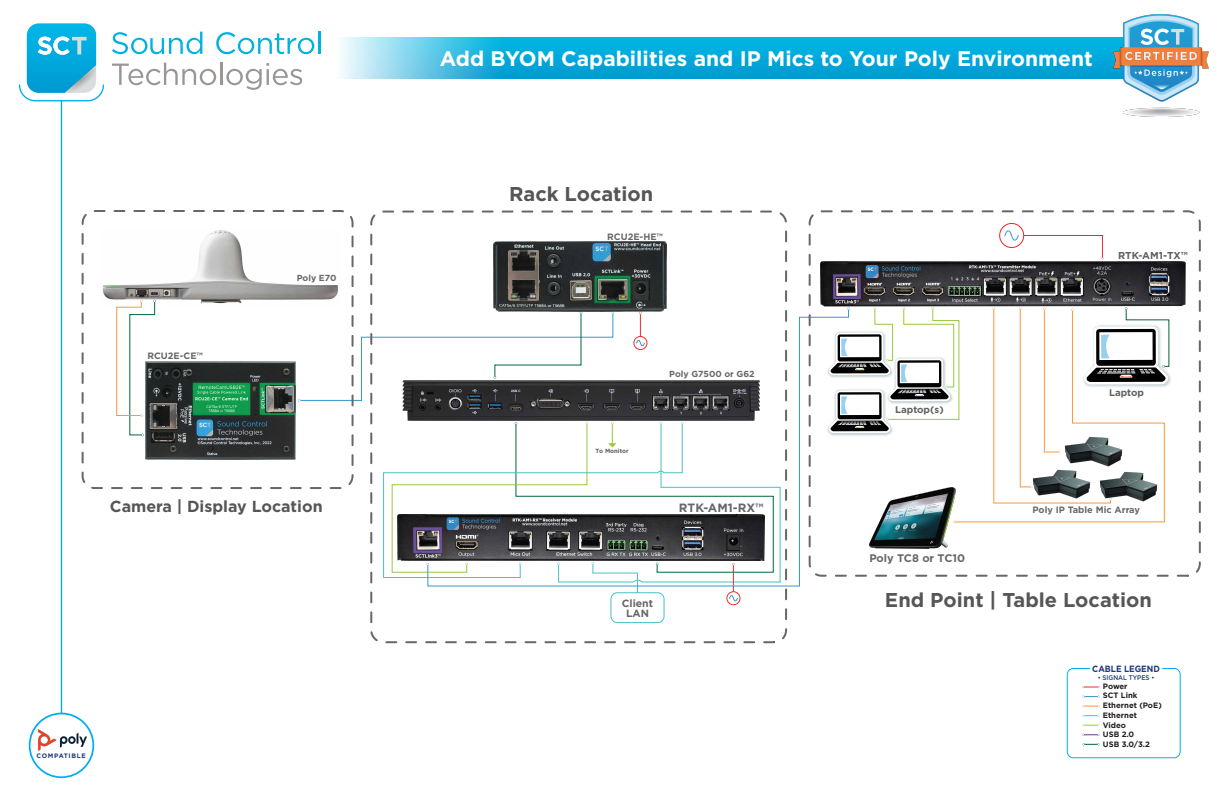
<style>
.page{position:relative;width:1224px;height:792px;background:#fff}
.page>*{position:absolute;margin:0;border:0;box-sizing:border-box;transform-origin:0 0}
.t1{font:700 21px "Gotham";color:#fff}
.t2{font:700 20px "Gotham";color:#575555}
.t3{font:700 16px "Gotham";color:#575555}
.t4{font:700 12px "Gotham";color:#666767}
.t5{font:700 11px "Gotham";color:#666867}
.t6{font:700 10.5px/9.8px "Gotham";color:#666767;text-align:center}
.t7{font:700 10px "Gotham";color:#5f5f5f}
.t8{font:700 9.7px "Gotham";color:#5f605f}
.t9{font:700 9.2px "Gotham";color:#666867}
.t10{font:700 9.2px "Gotham";color:#666767}
.t11{font:700 9px "Gotham HTF";color:#1c3979;scale:.92 1}
.t12{font:700 8.8px "Gotham";color:#666767}
.t13{font:700 7.8px/9.7px "Gotham";color:#231f20}
.t14{font:500 6.7px "Gotham HTF";color:#1c3979;scale:.92 1}
.t15{font:700 6.4px "Gotham HTF";letter-spacing:.1em;color:#1c3979}
.t16{font:700 6px "Gotham";letter-spacing:-.005em;color:#5f605f}
</style>
<div class="page">
<div style="left:1px;top:38px;width:1193px;height:40px;background:linear-gradient(to bottom,#00b7e4,#009ad2)"></div>
<svg style="left:1px;top:38px;width:531px;height:40px"></svg>
<img style="left:1113px;top:15px;width:95px;height:101px">
<svg style="left:112px;top:32px;width:90px;height:22px"></svg>
<svg style="left:216px;top:32px;width:98px;height:22px"></svg>
<hr style="left:318px;top:32px;width:3px;height:22px;background:#00b1e2">
<svg style="left:112px;top:63px;width:104px;height:22px"></svg>
<hr style="left:220px;top:63px;width:2px;height:22px;background:#9a9694">
<svg style="left:226px;top:63px;width:76px;height:27px"></svg>
<svg style="left:18px;top:23px;width:87px;height:79px"></svg>
<hr style="left:61px;top:101px;width:1px;height:640px;background:#00aeef">
<div style="left:30px;top:714px;width:63px;height:63px;background:#fff;border-radius:50%"></div>
<div style="left:29px;top:713px;width:65px;height:65px;border:2px solid #00aeef;border-radius:50%"></div>
<img style="left:38px;top:730px;width:48px;height:21px">
<img style="left:102px;top:230px;width:236px;height:74px">
<img style="left:403px;top:402px;width:24px;height:19px">
<img style="left:820px;top:261px;width:365px;height:46px">
<div style="left:999px;top:223px;width:25px;height:25px;border:1px solid #ea2527;border-radius:50%"></div>
<svg style="left:1003px;top:230px;width:101px;height:30px"></svg>
<img style="left:850px;top:433px;width:41px;height:3px">
<svg style="left:954px;top:309px;width:211px;height:214px"></svg>
<svg style="left:993px;top:307px;width:177px;height:197px"></svg>
<img style="left:869px;top:488px;width:87px;height:61px">
<img style="left:1064px;top:437px;width:58px;height:30px">
<img style="left:1032px;top:469px;width:58px;height:31px">
<img style="left:1099px;top:472px;width:58px;height:30px">
<svg style="left:383px;top:472px;width:8px;height:106px"></svg>
<div style="left:726px;top:591px;width:14px;height:14px;border:1px solid #ed2d2a;border-radius:50%"></div>
<div style="left:610px;top:592px;width:55px;height:31px;border:1px solid #48c2c5;border-radius:6px"></div>
<svg style="left:427px;top:311px;width:423px;height:276px"></svg>
<svg style="left:828px;top:307px;width:132px;height:126px"></svg>
<svg style="left:391px;top:422px;width:390px;height:180px"></svg>
<div style="left:82px;top:210px;width:272px;height:279px;border:2px dashed #676768;border-radius:12px"></div>
<div style="left:370px;top:211px;width:417px;height:432px;border:2px dashed #676768;border-radius:12px"></div>
<div style="left:809px;top:210px;width:392px;height:367px;border:2px dashed #676768;border-radius:12px"></div>
<svg style="left:1066px;top:668px;width:115px;height:91px"></svg>
<svg style="left:298px;top:312px;width:316px;height:90px"></svg>
<img style="left:145px;top:362px;width:150px;height:97px">
<svg style="left:116px;top:300px;width:40px;height:136px"></svg>
<img style="left:493px;top:242px;width:174px;height:70px">
<p class="t10" style="left:147px;top:350px;width:57px">RCU2E-CE™</p>
<p class="t12" style="left:297px;top:272px;width:41px">Poly E70</p>
<h3 class="t3" style="left:110px;top:495px;width:214px">Camera | Display Location</h3>
<p class="t15" style="left:37px;top:752px;width:51px">COMPATIBLE</p>
<h1 class="t1" style="left:440px;top:44px;width:655px">Add BYOM Capabilities and IP Mics to Your Poly Environment</h1>
<h2 class="t2" style="left:509px;top:180px;width:146px">Rack Location</h2>
<p class="t10" style="left:607px;top:230px;width:57px">RCU2E-HE™</p>
<p class="t16" style="left:595px;top:447px;width:35px">To Monitor</p>
<p class="t12" style="left:669px;top:368px;width:87px">Poly G7500 or G62</p>
<h3 class="t4" style="left:679px;top:499px;width:86px">RTK-AM1-RX™</h3>
<h3 class="t6" style="left:622px;top:599px;width:33px">Client<br>LAN</h3>
<p class="t7" style="left:1118px;top:248px;width:71px">RTK-AM1-TX™</p>
<p class="t8" style="left:895px;top:403px;width:50px">Laptop(s)</p>
<h3 class="t5" style="left:869px;top:551px;width:97px">Poly TC8 or TC10</h3>
<p class="t8" style="left:1109px;top:387px;width:37px">Laptop</p>
<p class="t9" style="left:1032px;top:504px;width:109px">Poly IP Table Mic Array</p>
<h2 class="t2" style="left:885px;top:586px;width:268px">End Point | Table Location</h2>
<p class="t11" style="left:1092px;top:663px;width:75px">CABLE LEGEND</p>
<p class="t14" style="left:1098px;top:674px;width:63px">• SIGNAL TYPES •</p>
<p class="t13" style="left:1103px;top:681px;width:60px">Power<br>SCT Link<br>Ethernet (PoE)<br>Ethernet<br>Video<br>USB 2.0<br>USB 3.0/3.2</p>
</div>
